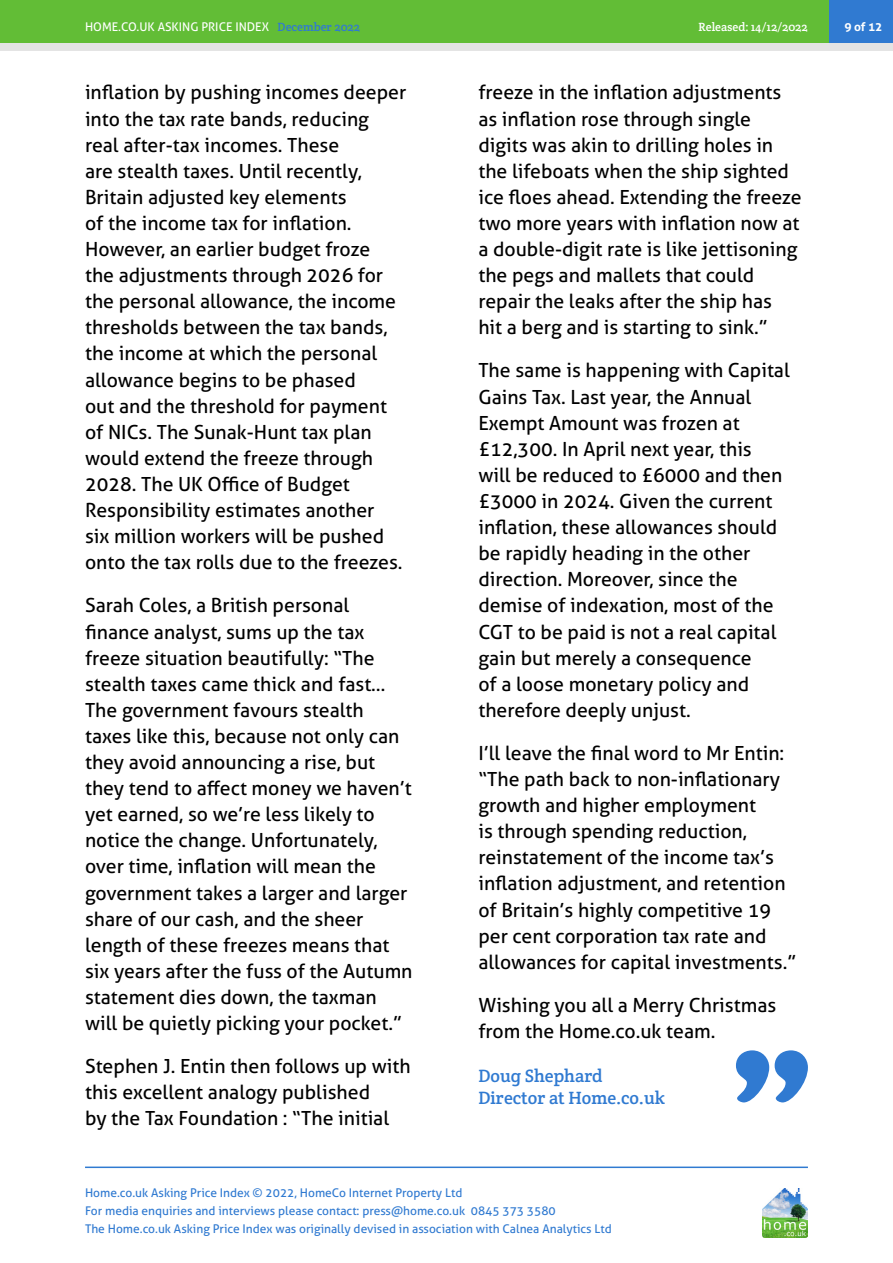
<style>
.page{position:relative;width:893px;height:1263px;background:#fff}
.page>*{position:absolute;margin:0;border:0;box-sizing:border-box;transform-origin:0 0}
.HAPI_quote{font:19.5px/26.1px "Aller";color:#000}
.HAPI_quote-2{font:18px/21.6px "Crete Round";color:#307ad1}
.t1{font:12px/18px "Aller";color:#307ad1}
.t2{font:12px "Aller";color:#fff}
.t3{font:12px "Crete Round";color:#fff}
.t4{font:700 12px "Aller";color:#fff}
.s1{font-family:"Crete Round";color:#307ad1}
</style>
<div class="page">
<hr style="left:85px;top:1166px;width:723px;height:2px;background:#307ad1">
<div style="left:0;top:0;width:893px;height:51px;background:#e4e4e4"></div>
<div style="left:0;top:0;width:893px;height:43px;background:#62bd36"></div>
<img style="left:762px;top:1188px;width:46px;height:49px">
<div style="left:829px;top:0;width:64px;height:43px;background:#307ad1"></div>
<svg style="left:736px;top:1050px;width:72px;height:52px"></svg>
<p class="t2" style="left:85px;top:19px;width:277px">HOME.CO.UK ASKING PRICE INDEX <span class="s1">December 2022</span></p>
<p class="t3" style="left:698px;top:19px;width:111px">Released: 14/12/2022</p>
<p class="t4" style="left:844px;top:19px;width:39px">9 of 12</p>
<p class="HAPI_quote" style="left:85px;top:79px;width:323px">inflation by pushing incomes deeper into the tax rate bands, reducing real after-tax incomes. These<br>are stealth taxes. Until recently,<br>Britain adjusted key elements<br>of the income tax for inflation.<br>However, an earlier budget froze<br>the adjustments through 2026 for the personal allowance, the income thresholds between the tax bands, the income at which the personal allowance begins to be phased<br>out and the threshold for payment of NICs. The Sunak-Hunt tax plan would extend the freeze through<br>2028. The UK Office of Budget<br>Responsibility estimates another<br>six million workers will be pushed onto the tax rolls due to the freezes.</p>
<p class="HAPI_quote" style="left:85px;top:592px;width:329px">Sarah Coles, a British personal finance analyst, sums up the tax freeze situation beautifully: “The stealth taxes came thick and fast… The government favours stealth taxes like this, because not only can they avoid announcing a rise, but they tend to affect money we haven’t yet earned, so we’re less likely to notice the change. Unfortunately, over time, inflation will mean the government takes a larger and larger share of our cash, and the sheer length of these freezes means that six years after the fuss of the Autumn statement dies down, the taxman will be quietly picking your pocket.”</p>
<p class="HAPI_quote" style="left:85px;top:1053px;width:327px">Stephen J. Entin then follows up with this excellent analogy published<br>by the Tax Foundation : “The initial</p>
<p class="HAPI_quote" style="left:478px;top:79px;width:325px">freeze in the inflation adjustments as inflation rose through single digits was akin to drilling holes in the lifeboats when the ship sighted ice floes ahead. Extending the freeze two more years with inflation now at a double-digit rate is like jettisoning the pegs and mallets that could repair the leaks after the ship has<br>hit a berg and is starting to sink.”</p>
<p class="HAPI_quote" style="left:478px;top:357px;width:313px">The same is happening with Capital<br>Gains Tax. Last year, the Annual<br>Exempt Amount was frozen at £12,300. In April next year, this<br>will be reduced to £6000 and then £3000 in 2024. Given the current inflation, these allowances should be rapidly heading in the other direction. Moreover, since the demise of indexation, most of the<br>CGT to be paid is not a real capital gain but merely a consequence<br>of a loose monetary policy and therefore deeply unjust.</p>
<p class="HAPI_quote" style="left:478px;top:740px;width:319px">I’ll leave the final word to Mr Entin: “The path back to non-inflationary growth and higher employment<br>is through spending reduction, reinstatement of the income tax’s inflation adjustment, and retention of Britain’s highly competitive 19 per cent corporation tax rate and allowances for capital investments.”</p>
<p class="HAPI_quote" style="left:478px;top:992px;width:299px">Wishing you all a Merry Christmas from the Home.co.uk team.</p>
<p class="HAPI_quote-2" style="left:478px;top:1065px;width:188px">Doug Shephard<br>Director at Home.co.uk</p>
<p class="t1" style="left:85px;top:1184px;width:528px">Home.co.uk Asking Price Index © 2022, HomeCo Internet Property Ltd<br>For media enquiries and interviews please contact: press@home.co.uk 0845 373 3580<br>The Home.co.uk Asking Price Index was originally devised in association with Calnea Analytics Ltd</p>
</div>
